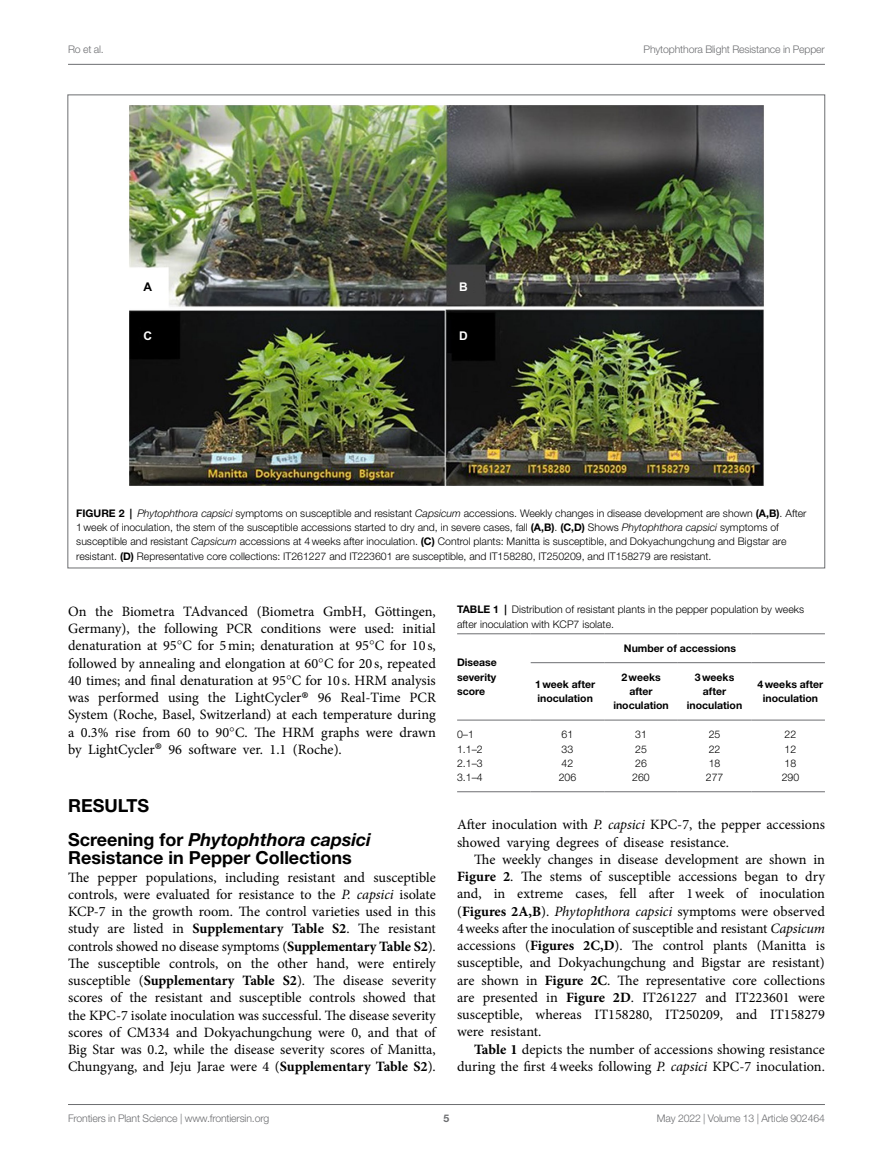
<style>
.page{position:relative;width:893px;height:1170px;background:#fff}
.page>*{position:absolute;margin:0;border:0;box-sizing:border-box;transform-origin:0 0}
.HEAD_2_after_HEAD_1{font:700 18px/18.8px "Helvetica Neue LT Std";color:#000}
.HEAD_1{font:700 18px "Helvetica Neue LT Std";color:#000}
.TEXT_FLUSH{font:14.25px/17.2px "Minion Pro";color:#000;text-align:justify}
.TEXT{font:14.25px/17.2px "Minion Pro";color:#000;text-align:justify}
.t1{font:700 12px "Arial";color:#fff}
.t2{font:700 12px "Arial";color:#000}
.FIG_LEG{font:300 10.5px/14.2px "Helvetica Neue LT Std";color:#000}
.t3{font:300 10.5px "Helvetica Neue LT Std";letter-spacing:-.015em;color:#6d6e71}
.TB_CH{font:700 10.5px/14.2px "Helvetica Neue LT Std";color:#000;text-align:center}
.TT_NO_RULE{font:300 10.5px/14.2px "Helvetica Neue LT Std";color:#000}
.TB_TX{font:300 10.5px "Helvetica Neue LT Std";color:#000}
.TB_STH{font:700 10.5px "Helvetica Neue LT Std";color:#000}
.t4{font:700 10.5px "Helvetica Neue LT Std";color:#6d6e71}
.s1{font-weight:700}
.s2{font-style:italic}
.s3{font-family:"STIX General"}
.s4{font-size:22.5px}
</style>
<div class="page">
<hr style="left:68px;top:64px;width:757px;height:1px;background:#6d6e71">
<hr style="left:68px;top:1104px;width:757px;height:1px;background:#6d6e71">
<img style="left:129px;top:105px;width:635px;height:381px">
<hr style="left:531px;top:633px;width:73px;height:1px;background:#6d6e71">
<hr style="left:604px;top:633px;width:74px;height:1px;background:#6d6e71">
<hr style="left:678px;top:633px;width:73px;height:1px;background:#6d6e71">
<hr style="left:751px;top:633px;width:74px;height:1px;background:#6d6e71">
<hr style="left:457px;top:633px;width:74px;height:1px;background:#6d6e71">
<hr style="left:457px;top:719px;width:74px;height:1px;background:#6d6e71">
<hr style="left:604px;top:662px;width:74px;height:1px;background:#6d6e71">
<hr style="left:604px;top:719px;width:74px;height:1px;background:#6d6e71">
<hr style="left:678px;top:662px;width:73px;height:1px;background:#6d6e71">
<hr style="left:678px;top:719px;width:73px;height:1px;background:#6d6e71">
<hr style="left:751px;top:662px;width:74px;height:1px;background:#6d6e71">
<hr style="left:751px;top:719px;width:74px;height:1px;background:#6d6e71">
<hr style="left:531px;top:662px;width:73px;height:1px;background:#6d6e71">
<hr style="left:531px;top:719px;width:73px;height:1px;background:#6d6e71">
<hr style="left:457px;top:791px;width:74px;height:1px;background:#6d6e71">
<hr style="left:531px;top:791px;width:73px;height:1px;background:#6d6e71">
<hr style="left:604px;top:791px;width:74px;height:1px;background:#6d6e71">
<hr style="left:678px;top:791px;width:73px;height:1px;background:#6d6e71">
<hr style="left:751px;top:791px;width:74px;height:1px;background:#6d6e71">
<p class="t3" style="left:68px;top:42px;width:37px">Ro et al.</p>
<p class="t3" style="left:643px;top:42px;width:183px">Phytophthora Blight Resistance in Pepper</p>
<p class="t2" style="left:143px;top:278px;width:10px">A</p>
<p class="t1" style="left:459px;top:278px;width:10px">B</p>
<p class="t1" style="left:143px;top:327px;width:10px">C</p>
<p class="t1" style="left:459px;top:327px;width:10px">D</p>
<p class="FIG_LEG" style="left:76px;top:505px;width:732px"><span class="s1">FIGURE 2 |</span> <span class="s2">Phytophthora capsici</span> symptoms on susceptible and resistant <span class="s2">Capsicum</span> accessions. Weekly changes in disease development are shown <span class="s1">(A,B)</span>. After 1week of inoculation, the stem of the susceptible accessions started to dry and, in severe cases, fall <span class="s1">(A,B)</span>. <span class="s1">(C,D)</span> Shows <span class="s2">Phytophthora capsici</span> symptoms of susceptible and resistant <span class="s2">Capsicum</span> accessions at 4weeks after inoculation. <span class="s1">(C)</span> Control plants: Manitta is susceptible, and Dokyachungchung and Bigstar are resistant. <span class="s1">(D)</span> Representative core collections: IT261227 and IT223601 are susceptible, and IT158280, IT250209, and IT158279 are resistant.</p>
<p class="TEXT_FLUSH" style="left:68px;top:602px;width:369px">On the Biometra TAdvanced (Biometra GmbH, Göttingen, Germany), the following PCR conditions were used: initial denaturation at 95<span class="s3">°</span>C for 5min; denaturation at 95<span class="s3">°</span>C for 10 s, followed by annealing and elongation at 60<span class="s3">°</span>C for 20 s, repeated 40 times; and final denaturation at 95<span class="s3">°</span>C for 10 s. HRM analysis was performed using the LightCycler<span class="s4">®</span> 96 Real-Time PCR System (Roche, Basel, Switzerland) at each temperature during a 0.3% rise from 60 to 90<span class="s3">°</span>C. The HRM graphs were drawn by LightCycler<span class="s4">®</span> 96 software ver. 1.1 (Roche).</p>
<p class="HEAD_1" style="left:68px;top:794px;width:83px">RESULTS</p>
<p class="HEAD_2_after_HEAD_1" style="left:68px;top:829px;width:304px">Screening for <span class="s2">Phytophthora capsici<br></span>Resistance in Pepper Collections</p>
<p class="TEXT_FLUSH" style="left:68px;top:868px;width:369px">The pepper populations, including resistant and susceptible controls, were evaluated for resistance to the <span class="s2">P. capsici</span> isolate KCP-7 in the growth room. The control varieties used in this study are listed in <span class="s1">Supplementary Table S2</span>. The resistant controls showed no disease symptoms (<span class="s1">Supplementary Table S2</span>).<br>The susceptible controls, on the other hand, were entirely susceptible (<span class="s1">Supplementary Table S2</span>). The disease severity scores of the resistant and susceptible controls showed that the KPC-7 isolate inoculation was successful. The disease severity scores of CM334 and Dokyachungchung were 0, and that of Big Star was 0.2, while the disease severity scores of Manitta, Chungyang, and Jeju Jarae were 4 (<span class="s1">Supplementary Table S2</span>).</p>
<p class="TT_NO_RULE" style="left:457px;top:602px;width:348px"><span class="s1">TABLE 1 |</span> Distribution of resistant plants in the pepper population by weeks after inoculation with KCP7 isolate.</p>
<p class="TB_CH" style="left:457px;top:655px;width:41px;text-align:justify">Disease severity score</p>
<p class="TB_STH" style="left:624px;top:641px;width:114px">Number of accessions</p>
<p class="TB_CH" style="left:535px;top:676px;width:62px;text-align:left">1week after inoculation</p>
<p class="TB_CH" style="left:613px;top:669px;width:57px">2weeks after inoculation</p>
<p class="TB_CH" style="left:687px;top:669px;width:57px">3weeks after inoculation</p>
<p class="TB_CH" style="left:758px;top:676px;width:67px">4weeks after inoculation</p>
<p class="TB_TX" style="left:457px;top:728px;width:18px">0–1</p>
<p class="TB_TX" style="left:562px;top:728px;width:13px">61</p>
<p class="TB_TX" style="left:635px;top:728px;width:13px">31</p>
<p class="TB_TX" style="left:709px;top:728px;width:13px">25</p>
<p class="TB_TX" style="left:785px;top:728px;width:13px">22</p>
<p class="TB_TX" style="left:457px;top:742px;width:27px">1.1–2</p>
<p class="TB_TX" style="left:562px;top:742px;width:13px">33</p>
<p class="TB_TX" style="left:635px;top:742px;width:13px">25</p>
<p class="TB_TX" style="left:709px;top:742px;width:13px">22</p>
<p class="TB_TX" style="left:785px;top:742px;width:13px">12</p>
<p class="TB_TX" style="left:457px;top:756px;width:27px">2.1–3</p>
<p class="TB_TX" style="left:562px;top:756px;width:13px">42</p>
<p class="TB_TX" style="left:635px;top:756px;width:13px">26</p>
<p class="TB_TX" style="left:709px;top:756px;width:13px">18</p>
<p class="TB_TX" style="left:785px;top:756px;width:13px">18</p>
<p class="TB_TX" style="left:457px;top:770px;width:27px">3.1–4</p>
<p class="TB_TX" style="left:559px;top:770px;width:19px">206</p>
<p class="TB_TX" style="left:632px;top:770px;width:19px">260</p>
<p class="TB_TX" style="left:706px;top:770px;width:19px">277</p>
<p class="TB_TX" style="left:782px;top:770px;width:19px">290</p>
<p class="TEXT_FLUSH" style="left:457px;top:816px;width:369px">After inoculation with <span class="s2">P. capsici</span> KPC-7, the pepper accessions showed varying degrees of disease resistance.</p>
<p class="TEXT" style="left:457px;top:850px;width:369px;text-indent:17px">The weekly changes in disease development are shown in <span class="s1">Figure 2</span>. The stems of susceptible accessions began to dry and, in extreme cases, fell after 1week of inoculation (<span class="s1">Figures 2A,B</span>). <span class="s2">Phytophthora capsici</span> symptoms were observed 4weeks after the inoculation of susceptible and resistant <span class="s2">Capsicum </span>accessions (<span class="s1">Figures 2C,D</span>). The control plants (Manitta is susceptible, and Dokyachungchung and Bigstar are resistant) are shown in <span class="s1">Figure 2C</span>. The representative core collections are presented in <span class="s1">Figure 2D</span>. IT261227 and IT223601 were susceptible, whereas IT158280, IT250209, and IT158279 were resistant.</p>
<p class="TEXT" style="left:457px;top:1040px;width:369px;text-align:right"><span class="s1">Table 1</span> depicts the number of accessions showing resistance during the first 4weeks following <span class="s2">P. capsici</span> KPC-7 inoculation.</p>
<p class="t3" style="left:68px;top:1111px;width:203px">Frontiers in Plant Science | www.frontiersin.org</p>
<p class="t4" style="left:444px;top:1111px;width:7px">5</p>
<p class="t3" style="left:657px;top:1111px;width:169px">May 2022 | Volume 13 | Article 902464</p>
</div>
